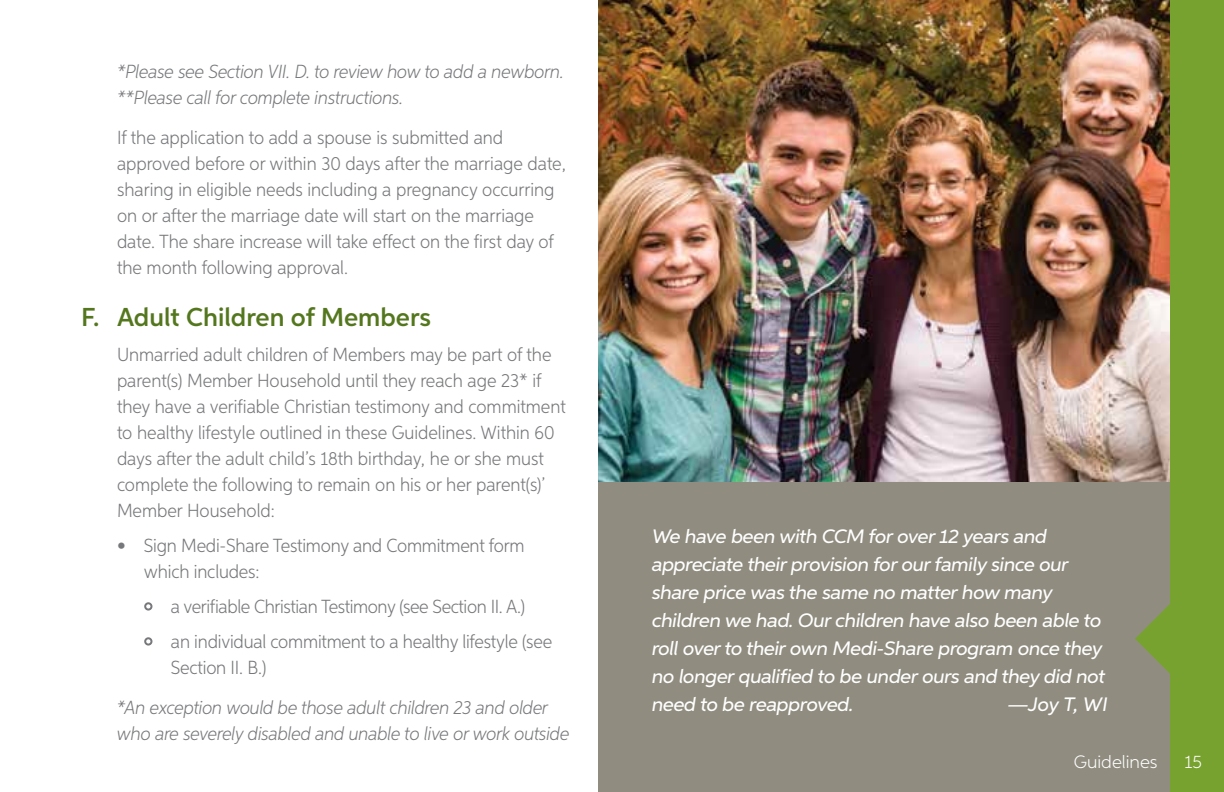
<style>
.page{position:relative;width:1224px;height:792px;background:#fff}
.page>*{position:absolute;margin:0;border:0;box-sizing:border-box;transform-origin:0 0}
.t1{font:600 26px "Aspira";color:#54771e}
.t2{font:italic 500 19.6px/28px "Aspira Wide";letter-spacing:-.02em;color:#fff}
.t3{font:300 19px/26px "Aspira Nar";color:#77787b}
.t4{font:italic 300 19px/26px "Aspira Nar";letter-spacing:-.01em;color:#77787b}
.t5{font:300 19px/35px "Aspira Nar";letter-spacing:-.02em;color:#77787b}
.t6{font:300 18px "Aspira";color:#fff}
</style>
<div class="page">
<img style="left:598px;top:0;width:572px;height:482px">
<div style="left:598px;top:482px;width:626px;height:310px;background:#908d80"></div>
<div style="left:1170px;top:0;width:54px;height:792px;background:#78a22f"></div>
<div style="left:144px;top:602px;width:8px;height:9px;border:2px solid #77787b;border-radius:50%"></div>
<div style="left:144px;top:637px;width:8px;height:9px;border:2px solid #77787b;border-radius:50%"></div>
<svg style="left:1135px;top:604px;width:35px;height:70px"></svg>
<p class="t4" style="left:117px;top:58px;width:448px">*Please see Section VII. D. to review how to add a newborn. **Please call for complete instructions.</p>
<p class="t3" style="left:117px;top:124px;width:451px">If the application to add a spouse is submitted and approved before or within 30 days after the marriage date, sharing in eligible needs including a pregnancy occurring on or after the marriage date will start on the marriage date. The share increase will take effect on the first day of the month following approval.</p>
<h1 class="t1" style="left:81px;top:301px;width:352px">F. Adult Children of Members</h1>
<p class="t3" style="left:117px;top:341px;width:450px">Unmarried adult children of Members may be part of the parent(s) Member Household until they reach age 23* if they have a verifiable Christian testimony and commitment to healthy lifestyle outlined in these Guidelines. Within 60 days after the adult child’s 18th birthday, he or she must complete the following to remain on his or her parent(s)’ Member Household:</p>
<p class="t3" style="left:144px;top:532px;width:382px;text-indent:-27px">• Sign Medi-Share Testimony and Commitment form which includes:</p>
<p class="t5" style="left:171px;top:588px;width:383px">a verifiable Christian Testimony (see Section II. A.)<br>an individual commitment to a healthy lifestyle (see</p>
<p class="t3" style="left:171px;top:654px;width:97px">Section II. B.)</p>
<p class="t4" style="left:117px;top:694px;width:454px">*An exception would be those adult children 23 and older who are severely disabled and unable to live or work outside</p>
<p class="t2" style="left:652px;top:522px;width:455px">We have been with CCM for over 12 years and appreciate their provision for our family since our share price was the same no matter how many children we had. Our children have also been able to roll over to their own Medi-Share program once they no longer qualified to be under ours and they did not need to be reapproved.</p>
<p class="t2" style="left:1008px;top:690px;width:102px">—Joy T, WI</p>
<p class="t6" style="left:1074px;top:751px;width:85px">Guidelines</p>
<p class="t6" style="left:1184px;top:751px;width:19px">15</p>
</div>
